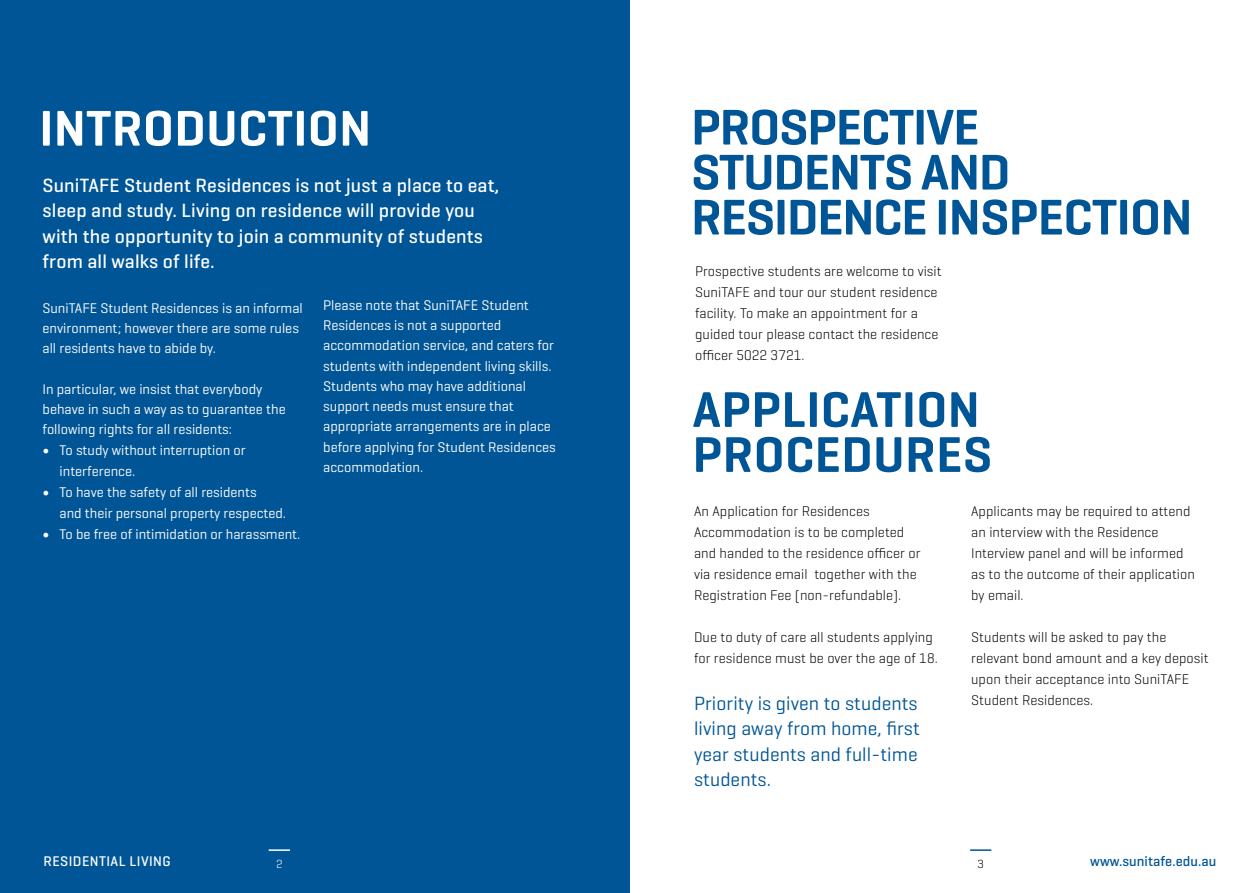
<style>
.page{position:relative;width:1259px;height:893px;background:#fff}
.page>*{position:absolute;margin:0;border:0;box-sizing:border-box;transform-origin:0 0}
.t1{font:600 51px/45px "Geogrotesque";letter-spacing:-.02em;color:#005596}
.t2{font:600 51px/45px "Geogrotesque";letter-spacing:.01em;color:#005596}
.t3{font:600 51px "Geogrotesque";letter-spacing:.01em;color:#fff}
.t4{font:500 19.5px/25.5px "Geogrotesque";letter-spacing:.01em;color:#fff}
.t5{font:19.5px/25.5px "Geogrotesque";letter-spacing:.005em;color:#005596;text-align:justify}
.t6{font:300 14.25px/21px "Geogrotesque";letter-spacing:.005em;color:#000}
.t7{font:14.25px/20.2px "Geogrotesque";color:#fff}
.t8{font:500 14.25px "Geogrotesque";letter-spacing:.005em;color:#005596}
.t9{font:500 14.25px "Geogrotesque";letter-spacing:.03em;color:#fff}
.t10{font:300 12px "Geogrotesque";color:#fff}
.t11{font:300 12px "Geogrotesque";color:#000}
.s1{font-family:"Minion Pro";font-size:18px}
</style>
<div class="page">
<div style="left:0;top:0;width:629px;height:893px;background:#005596"></div>
<hr style="left:970px;top:849px;width:21px;height:2px;background:#005596">
<hr style="left:269px;top:849px;width:21px;height:2px;background:#fff">
<h1 class="t3" style="left:39px;top:96px;width:333px">INTRODUCTION</h1>
<h2 class="t4" style="left:43px;top:172px;width:458px">SuniTAFE Student Residences is not just a place to eat, sleep and study. Living on residence will provide you with the opportunity to join a community of students from all walks of life.</h2>
<p class="t7" style="left:43px;top:297px;width:262px">SuniTAFE Student Residences is an informal environment; however there are some rules all residents have to abide by.</p>
<p class="t7" style="left:43px;top:378px;width:245px">In particular, we insist that everybody behave in such a way as to guarantee the following rights for all residents:</p>
<p class="t7" style="left:60px;top:439px;width:188px;line-height:21px;text-indent:-17px"><span class="s1">•</span> To study without interruption or interference.</p>
<p class="t7" style="left:60px;top:481px;width:228px;line-height:21px;text-indent:-17px"><span class="s1">•</span> To have the safety of all residents<br>and their personal property respected.</p>
<p class="t7" style="left:43px;top:524px;width:259px"><span class="s1">•</span> To be free of intimidation or harassment.</p>
<p class="t7" style="left:323px;top:294px;width:234px">Please note that SuniTAFE Student Residences is not a supported accommodation service, and caters for students with independent living skills.<br>Students who may have additional support needs must ensure that appropriate arrangements are in place before applying for Student Residences accommodation.</p>
<h1 class="t1" style="left:691px;top:104px;width:503px">PROSPECTIVE<br>STUDENTS AND<br>RESIDENCE INSPECTION</h1>
<p class="t6" style="left:695px;top:260px;width:248px">Prospective students are welcome to visit SuniTAFE and tour our student residence facility. To make an appointment for a guided tour please contact the residence officer 5022 3721.</p>
<h1 class="t2" style="left:692px;top:386px;width:301px">APPLICATION<br>PROCEDURES</h1>
<p class="t6" style="left:694px;top:500px;width:228px">An Application for Residences Accommodation is to be completed and handed to the residence officer or via residence email together with the Registration Fee (non-refundable).</p>
<p class="t6" style="left:694px;top:626px;width:245px">Due to duty of care all students applying for residence must be over the age of 18.</p>
<h2 class="t5" style="left:694px;top:689px;width:227px">Priority is given to students living away from home, first year students and full-time students.</h2>
<p class="t6" style="left:971px;top:500px;width:225px">Applicants may be required to attend an interview with the Residence<br>Interview panel and will be informed as to the outcome of their application by email.</p>
<p class="t6" style="left:971px;top:626px;width:239px">Students will be asked to pay the relevant bond amount and a key deposit upon their acceptance into SuniTAFE<br>Student Residences.</p>
<p class="t9" style="left:44px;top:853px;width:129px">RESIDENTIAL LIVING</p>
<p class="t10" style="left:276px;top:857px;width:8px">2</p>
<p class="t11" style="left:977px;top:857px;width:8px">3</p>
<p class="t8" style="left:1090px;top:853px;width:128px">www.sunitafe.edu.au</p>
</div>
